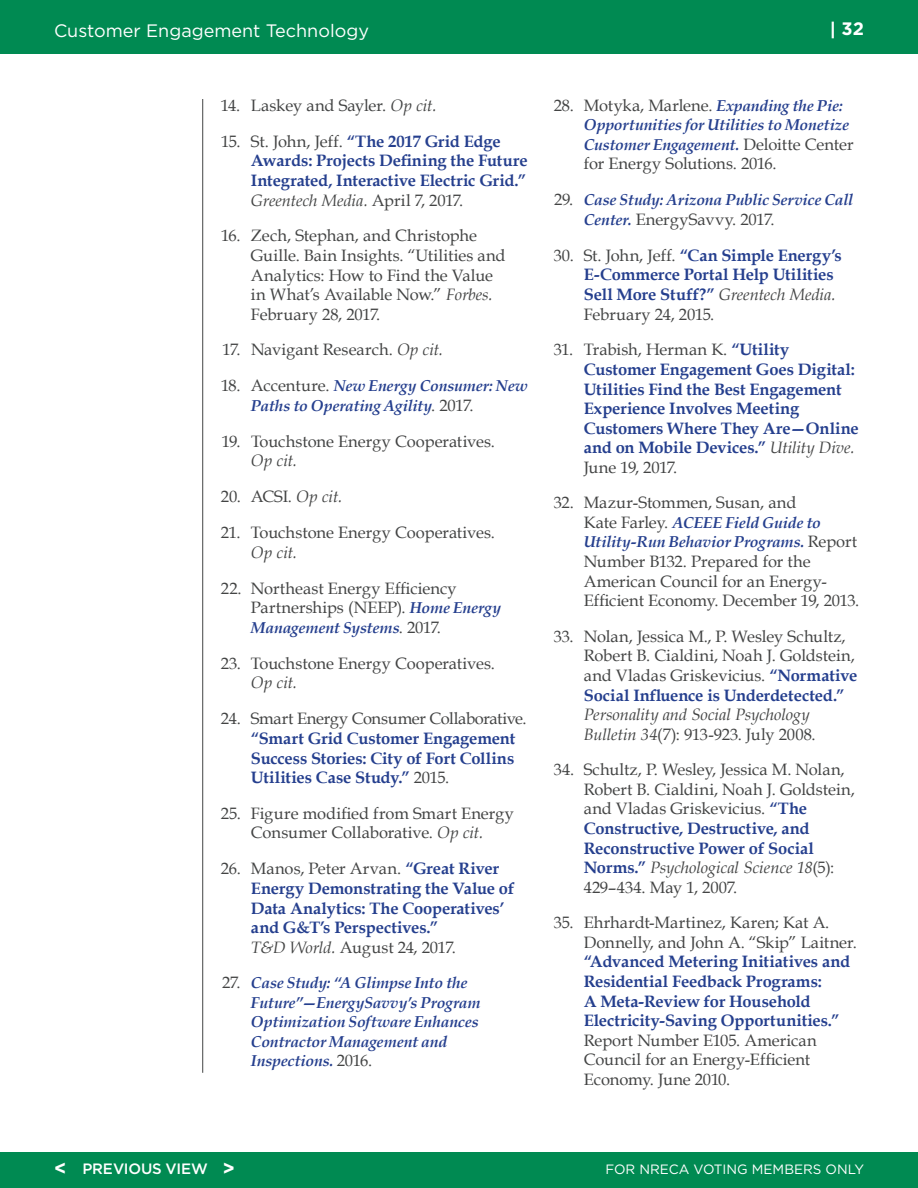
<style>
.page{position:relative;width:918px;height:1188px;background:#fff}
.page>*{position:absolute;margin:0;border:0;box-sizing:border-box;transform-origin:0 0}
.t1{font:18px "Gotham";color:#fff}
.t2{font:700 18px "Gotham";color:#fff}
.t3{font:16.5px/19.5px "Book Antiqua";color:#434444}
.t4{font:700 16.5px/19.5px "Book Antiqua";letter-spacing:-.005em;color:#253f8e}
.t5{font:italic 16.5px/19.5px "Book Antiqua";color:#434444}
.t6{font:16.5px "Book Antiqua";letter-spacing:-.025em;color:#434444}
.t7{font:italic 700 15.75px/19.5px "Book Antiqua";letter-spacing:-.015em;color:#253f8e}
.t8{font:500 15px "Gotham";letter-spacing:-.01em;color:#fff}
.t9{font:13.5px "Gotham";color:#fff}
.s1{font-style:italic}
.s2{font-weight:400;color:#434444}
.s3{font-weight:400;font-style:italic;color:#434444}
.s4{font-weight:400;font-style:normal;font-size:16.5px;color:#434444}
.s5{font-weight:700;font-style:italic;font-size:15.75px;color:#253f8e}
.s6{font-weight:700;color:#253f8e}
.s7{font-style:normal}
.s8{font-weight:700;font-size:19.5px}
</style>
<div class="page">
<div style="left:0;top:0;width:918px;height:54px;background:#008a52"></div>
<div style="left:0;top:1152px;width:918px;height:36px;background:#008a52"></div>
<hr style="left:202px;top:99px;width:1px;height:974px;background:#434444">
<p class="t1" style="left:54px;top:19px;width:316px">Customer Engagement Technology</p>
<p class="t2" style="left:830px;top:16px;width:36px">| 32</p>
<p class="t3" style="left:221px;top:96px;width:217px">14. Laskey and Sayler. <span class="s1">Op cit.</span></p>
<p class="t4" style="left:251px;top:132px;width:278px;text-indent:-30px"><span class="s2">15. St. John, Jeff.</span> “The 2017 Grid Edge Awards: Projects Defining the Future Integrated, Interactive Electric Grid.” <span class="s3">Greentech Media.</span> <span class="s2">April 7, 2017.</span></p>
<p class="t3" style="left:251px;top:226px;width:256px;text-indent:-30px">16. Zech, Stephan, and Christophe<br>Guille. Bain Insights. “Utilities and<br>Analytics: How to Find the Value in What’s Available Now.” <span class="s1">Forbes.<br></span>February 28, 2017.</p>
<p class="t3" style="left:223px;top:340px;width:222px">17. Navigant Research. <span class="s1">Op cit.</span></p>
<p class="t7" style="left:251px;top:377px;width:278px;text-indent:-30px"><span class="s4">18. Accenture.</span> New Energy Consumer: New<br>Paths to Operating Agility<span class="s4">. 2017.</span></p>
<p class="t3" style="left:222px;top:432px;width:275px">19. Touchstone Energy Cooperatives.</p>
<p class="t5" style="left:251px;top:451px;width:48px">Op cit.</p>
<p class="t3" style="left:221px;top:487px;width:123px">20. ACSI. <span class="s1">Op cit.</span></p>
<p class="t3" style="left:221px;top:523px;width:275px">21. Touchstone Energy Cooperatives.</p>
<p class="t5" style="left:251px;top:543px;width:48px">Op cit.</p>
<p class="t3" style="left:251px;top:579px;width:252px;text-indent:-30px">22. Northeast Energy Efficiency<br>Partnerships (NEEP). <span class="s5">Home Energy</span></p>
<p class="t7" style="left:251px;top:618px;width:192px">Management Systems<span class="s4">. 2017.</span></p>
<p class="t3" style="left:221px;top:654px;width:275px">23. Touchstone Energy Cooperatives.</p>
<p class="t5" style="left:251px;top:673px;width:48px">Op cit.</p>
<p class="t6" style="left:221px;top:709px;width:307px">24. Smart Energy Consumer Collaborative.</p>
<p class="t4" style="left:251px;top:729px;width:266px;text-align:justify">“Smart Grid Customer Engagement Success Stories: City of Fort Collins Utilities Case Study.” <span class="s2">2015.</span></p>
<p class="t3" style="left:221px;top:804px;width:295px;text-align:center">25. Figure modified from Smart Energy<br>Consumer Collaborative. <span class="s1">Op cit.</span></p>
<p class="t4" style="left:251px;top:859px;width:265px;text-indent:-30px"><span class="s2">26. Manos, Peter Arvan.</span> “Great River<br>Energy Demonstrating the Value of<br>Data Analytics: The Cooperatives’ and G&amp;T’s Perspectives.”<br><span class="s3">T&amp;D World.</span> <span class="s2">August 24, 2017.</span></p>
<p class="t7" style="left:251px;top:974px;width:231px;text-indent:-29px"><span class="s4">27.</span> Case Study: “A Glimpse Into the<br>Future”—EnergySavvy’s Program<br>Optimization Software Enhances<br>Contractor Management and<br>Inspections. <span class="s4">2016.</span></p>
<p class="t3" style="left:554px;top:96px;width:291px">28. Motyka, Marlene. <span class="s5">Expanding the Pie:</span></p>
<p class="t7" style="left:584px;top:116px;width:271px">Opportunities for Utilities to Monetize<br>Customer Engagement. <span class="s4">Deloitte Center</span></p>
<p class="t3" style="left:584px;top:154px;width:194px">for Energy Solutions. 2016.</p>
<p class="t7" style="left:554px;top:191px;width:301px"><span class="s4">29.</span> Case Study: Arizona Public Service Call</p>
<p class="t3" style="left:584px;top:210px;width:192px"><span class="s5">Center.</span> EnergySavvy. 2017.</p>
<p class="t4" style="left:584px;top:246px;width:260px;text-indent:-30px"><span class="s2">30. St. John, Jeff.</span> “Can Simple Energy’s<br>E-Commerce Portal Help Utilities<br>Sell More Stuff?” <span class="s3">Greentech Media.<br></span><span class="s2">February 24, 2015.</span></p>
<p class="t4" style="left:584px;top:340px;width:277px;text-indent:-30px"><span class="s2">31. Trabish, Herman K.</span> “Utility<br>Customer Engagement Goes Digital:<br>Utilities Find the Best Engagement<br>Experience Involves Meeting<br>Customers Where They Are—Online and on Mobile Devices.” <span class="s3">Utility Dive.<br></span><span class="s2">June 19, 2017.</span></p>
<p class="t3" style="left:554px;top:493px;width:244px">32. Mazur-Stommen, Susan, and</p>
<p class="t7" style="left:584px;top:513px;width:275px"><span class="s4">Kate Farley.</span> ACEEE Field Guide to<br>Utility-Run Behavior Programs. <span class="s4">Report</span></p>
<p class="t3" style="left:584px;top:552px;width:277px">Number B132. Prepared for the<br>American Council for an Energy-<br>Efficient Economy. December 19, 2013.</p>
<p class="t3" style="left:584px;top:627px;width:275px;text-indent:-30px">33. Nolan, Jessica M., P. Wesley Schultz, Robert B. Cialdini, Noah J. Goldstein, and Vladas Griskevicius. <span class="s6">“Normative Social Influence is Underdetected.”</span></p>
<p class="t5" style="left:584px;top:705px;width:234px">Personality and Social Psychology<br>Bulletin 34<span class="s7">(7): 913-923. July 2008.</span></p>
<p class="t3" style="left:584px;top:760px;width:273px;text-indent:-30px">34. Schultz, P. Wesley, Jessica M. Nolan, Robert B. Cialdini, Noah J. Goldstein, and Vladas Griskevicius. <span class="s6">“The Constructive, Destructive, and Reconstructive Power of Social Norms.”</span> <span class="s1">Psychological Science 18</span>(5):<br>429–434. May 1, 2007.</p>
<p class="t3" style="left:584px;top:913px;width:275px;text-indent:-30px">35. Ehrhardt-Martinez, Karen; Kat A.<br>Donnelly, and John A. “Skip” Laitner.</p>
<p class="t4" style="left:584px;top:952px;width:268px">“Advanced Metering Initiatives and Residential Feedback Programs:<br>A Meta-Review for Household Electricity-Saving Opportunities.”</p>
<p class="t3" style="left:584px;top:1030px;width:235px">Report Number E105. American<br>Council for an Energy-Efficient<br>Economy. June 2010.</p>
<p class="t8" style="left:54px;top:1159px;width:182px"><span class="s8">&lt;</span> PREVIOUS VIEW <span class="s8">&gt;</span></p>
<p class="t9" style="left:605px;top:1160px;width:260px">FOR NRECA VOTING MEMBERS ONLY</p>
</div>
